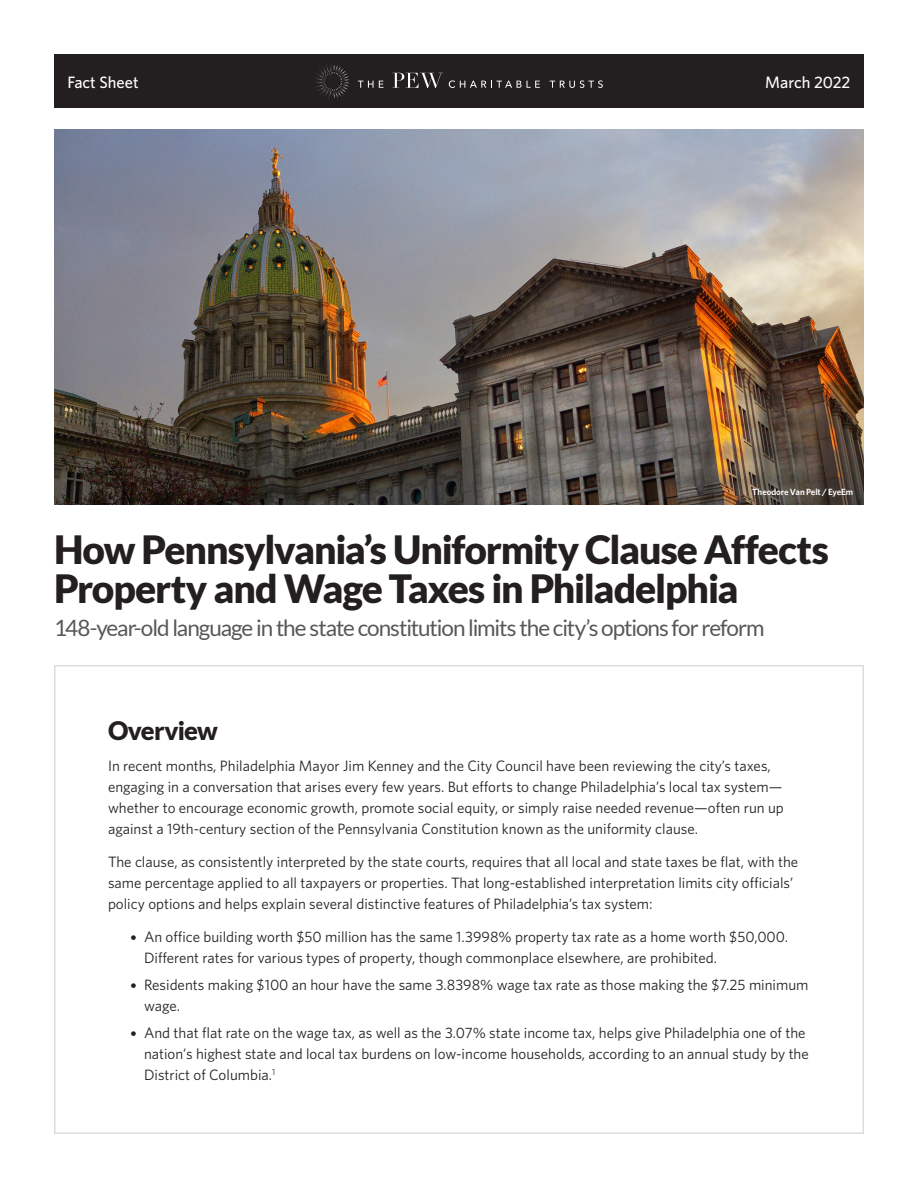
<style>
.page{position:relative;width:918px;height:1188px;background:#fff}
.page>*{position:absolute;margin:0;border:0;box-sizing:border-box;transform-origin:0 0}
.Main_Title{font:900 39px/39px "Lato";letter-spacing:-.03em;color:#231f20}
.t1{font:900 25.5px "Lato";letter-spacing:-.03em;color:#231f20}
.Main_Title_Subhead{font:22.5px "Lato";letter-spacing:-.05em;color:#57585a}
.t2{font:500 16.5px "Whitney";color:#fff}
.Body{font:15px/21px "Whitney";color:#231f20}
.Photo_credit{font:600 9px "Whitney";letter-spacing:-.01em;color:#fff}
.s1{font-family:"Museo Sans 500"}
</style>
<div class="page">
<img style="left:54px;top:129px;width:810px;height:376px">
<div style="left:54px;top:54px;width:810px;height:54px;background:#231f20"></div>
<svg style="left:315px;top:64px;width:35px;height:34px"></svg>
<svg style="left:358px;top:81px;width:25px;height:7px"></svg>
<svg style="left:449px;top:80px;width:91px;height:8px"></svg>
<svg style="left:550px;top:80px;width:53px;height:8px"></svg>
<svg style="left:392px;top:73px;width:51px;height:15px"></svg>
<p class="t2" style="left:67px;top:71px;width:73px">Fact Sheet</p>
<p class="t2" style="left:765px;top:71px;width:87px">March 2022</p>
<p class="Photo_credit" style="left:752px;top:486px;width:102px">Theodore Van Pelt / EyeEm</p>
<p class="Main_Title" style="left:54px;top:530px;width:776px">How Pennsylvania’s Uniformity Clause Affects<br>Property and Wage Taxes in Philadelphia</p>
<p class="Main_Title_Subhead" style="left:54px;top:616px;width:712px">148-year-old language in the state constitution limits the city’s options for reform</p>
<h1 class="t1" style="left:108px;top:715px;width:111px">Overview</h1>
<p class="Body" style="left:108px;top:755px;width:677px">In recent months, Philadelphia Mayor Jim Kenney and the City Council have been reviewing the city’s taxes, engaging in a conversation that arises every few years. But efforts to change Philadelphia’s local tax system— whether to encourage economic growth, promote social equity, or simply raise needed revenue—often run up against a 19th-century section of the Pennsylvania Constitution known as the uniformity clause.</p>
<p class="Body" style="left:108px;top:851px;width:692px">The clause, as consistently interpreted by the state courts, requires that all local and state taxes be flat, with the same percentage applied to all taxpayers or properties. That long-established interpretation limits city officials’ policy options and helps explain several distinctive features of Philadelphia’s tax system:</p>
<p class="Body" style="left:144px;top:926px;width:646px;text-indent:-14px"><span class="s1">•</span> An office building worth $50 million has the same 1.3998% property tax rate as a home worth $50,000.<br>Different rates for various types of property, though commonplace elsewhere, are prohibited.</p>
<p class="Body" style="left:144px;top:974px;width:666px;text-indent:-14px"><span class="s1">•</span> Residents making $100 an hour have the same 3.8398% wage tax rate as those making the $7.25 minimum wage.</p>
<p class="Body" style="left:144px;top:1022px;width:666px;text-indent:-14px"><span class="s1">•</span> And that flat rate on the wage tax, as well as the 3.07% state income tax, helps give Philadelphia one of the nation’s highest state and local tax burdens on low-income households, according to an annual study by the<br>District of Columbia.<sup>1</sup></p>
</div>
